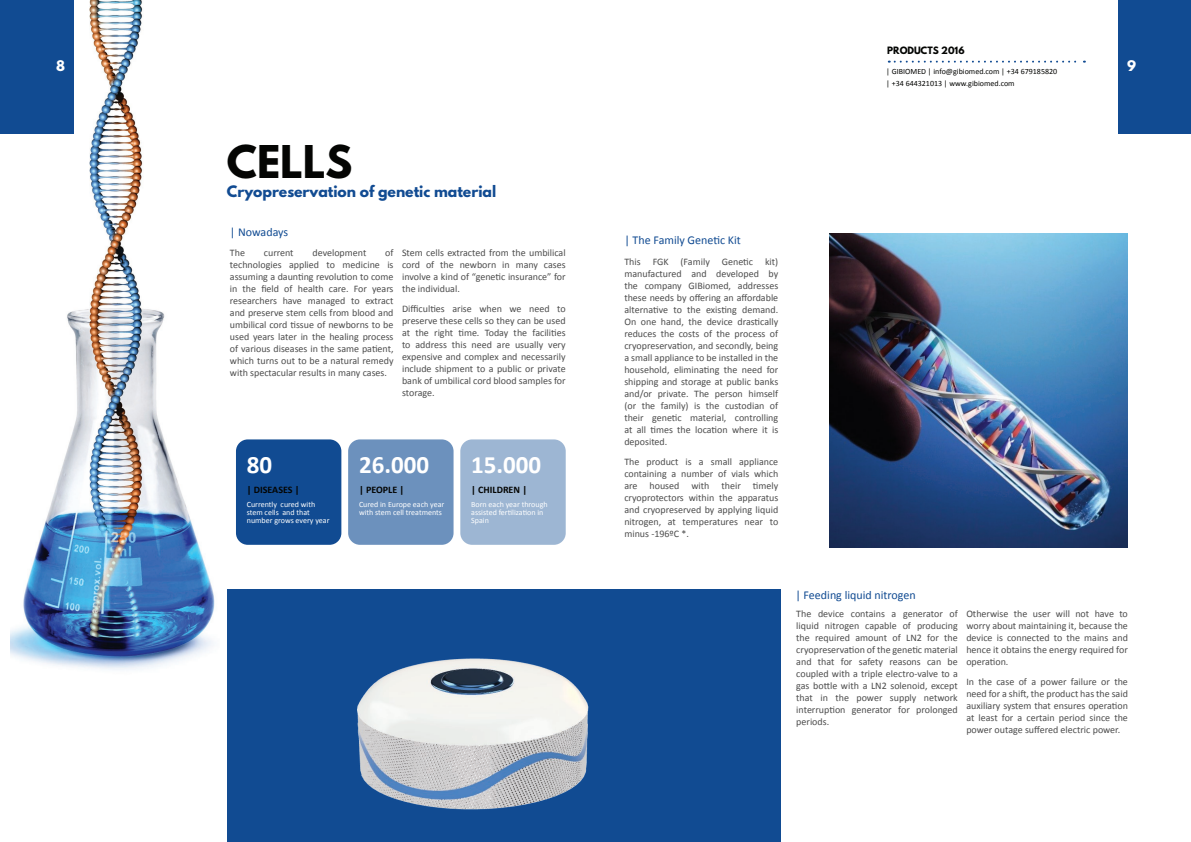
<style>
.page{position:relative;width:1191px;height:842px;background:#fff}
.page>*{position:absolute;margin:0;border:0;box-sizing:border-box;transform-origin:0 0}
.t1{font:700 40px "League Spartan";color:#040503}
.t2{font:700 25px "Calibri";color:#fff}
.t3{font:700 14px "League Spartan";color:#114b92}
.t4{font:700 13px "League Spartan";color:#fff}
.t5{font:12px "Calibri";color:#114b92}
.t6{font:10px/12px "Calibri";color:#4c4c4c;text-align:justify}
.t7{font:700 10px "Calibri";color:#040503}
.t8{font:700 9px "League Spartan";color:#040503}
.t9{font:8px/8px "Calibri";color:#fff}
.t10{font:8px/12px "Calibri";color:#040503}
</style>
<div class="page">
<img style="left:227px;top:589px;width:553px;height:253px">
<div style="left:236px;top:439px;width:105px;height:106px;background:#114b92;border-radius:12px"></div>
<div style="left:348px;top:439px;width:105px;height:106px;background:#6c91bd;border-radius:12px"></div>
<div style="left:460px;top:439px;width:106px;height:106px;background:#9db6d3;border-radius:12px"></div>
<img style="left:829px;top:234px;width:299px;height:313px">
<img style="left:10px;top:0;width:205px;height:670px">
<div style="left:0;top:0;width:74px;height:133px;background:#114b92"></div>
<div style="left:1118px;top:0;width:73px;height:133px;background:#114b92"></div>
<svg style="left:888px;top:61px;width:197px;height:2px"></svg>
<h3 class="t4" style="left:56px;top:56px;width:10px">8</h3>
<h1 class="t1" style="left:227px;top:131px;width:127px">CELLS</h1>
<h3 class="t3" style="left:227px;top:181px;width:271px">Cryopreservation of genetic material</h3>
<p class="t5" style="left:230px;top:224px;width:60px">| Nowadays</p>
<p class="t6" style="left:230px;top:246px;width:165px;text-indent:155px">of technologies applied to medicine is assuming a daunting revolution to come in the field of health care. For years researchers have managed to extract and preserve stem cells from blood and umbilical cord tissue of newborns to be used years later in the healing process of various diseases in the same patient, which turns out to be a natural remedy with spectacular results in many cases.</p>
<p class="t6" style="left:402px;top:246px;width:165px">Stem cells extracted from the umbilical cord of the newborn in many cases involve a kind of “genetic insurance” for the individual.</p>
<p class="t6" style="left:230px;top:246px;width:17px">The</p>
<p class="t6" style="left:264px;top:246px;width:31px">current</p>
<p class="t6" style="left:312px;top:246px;width:55px">development</p>
<p class="t6" style="left:402px;top:303px;width:165px">Difficulties arise when we need to preserve these cells so they can be used at the right time. Today the facilities to address this need are usually very expensive and complex and necessarily include shipment to a public or private bank of umbilical cord blood samples for storage.</p>
<h2 class="t2" style="left:247px;top:449px;width:27px">80</h2>
<p class="t7" style="left:247px;top:483px;width:54px">| DISEASES |</p>
<p class="t9" style="left:247px;top:501px;width:84px">Currently cured with stem cells and that number grows every year</p>
<h2 class="t2" style="left:359px;top:449px;width:72px">26.000</h2>
<p class="t7" style="left:359px;top:483px;width:47px">| PEOPLE |</p>
<p class="t9" style="left:359px;top:501px;width:87px">Cured in Europe each year with stem cell treatments</p>
<h2 class="t2" style="left:471px;top:449px;width:72px">15.000</h2>
<p class="t7" style="left:471px;top:483px;width:57px">| CHILDREN |</p>
<p class="t9" style="left:471px;top:501px;width:78px">Born each year through assisted fertilization in<br>Spain</p>
<p class="t8" style="left:887px;top:43px;width:79px">PRODUCTS 2016</p>
<p class="t10" style="left:886px;top:66px;width:172px">| GIBIOMED | info@gibiomed.com | +34 679185820 | +34 644321013 | www.gibiomed.com</p>
<h3 class="t4" style="left:1127px;top:56px;width:10px">9</h3>
<p class="t5" style="left:624px;top:232px;width:118px">| The Family Genetic Kit</p>
<p class="t6" style="left:624px;top:256px;width:155px">This FGK (Family Genetic kit) manufactured and developed by the company GIBiomed, addresses these needs by offering an affordable alternative to the existing demand.<br>On one hand, the device drastically reduces the costs of the process of cryopreservation, and secondly, being a small appliance to be installed in the household, eliminating the need for shipping and storage at public banks and/or private. The person himself (or the family) is the custodian of their genetic material, controlling at all times the location where it is deposited.</p>
<p class="t6" style="left:624px;top:456px;width:155px">The product is a small appliance containing a number of vials which are housed with their timely cryoprotectors within the apparatus and cryopreserved by applying liquid nitrogen, at temperatures near to minus -196ºC *.</p>
<p class="t5" style="left:795px;top:587px;width:122px">| Feeding liquid nitrogen</p>
<p class="t6" style="left:796px;top:608px;width:163px">The device contains a generator of liquid nitrogen capable of producing the required amount of LN2 for the cryopreservation of the genetic material and that for safety reasons can be coupled with a triple electro-valve to a gas bottle with a LN2 solenoid, except that in the power supply network interruption generator for prolonged periods.</p>
<p class="t6" style="left:966px;top:608px;width:163px">Otherwise the user will not have to worry about maintaining it, because the device is connected to the mains and hence it obtains the energy required for operation.</p>
<p class="t6" style="left:966px;top:676px;width:163px">In the case of a power failure or the need for a shift, the product has the said auxiliary system that ensures operation at least for a certain period since the power outage suffered electric power.</p>
</div>
